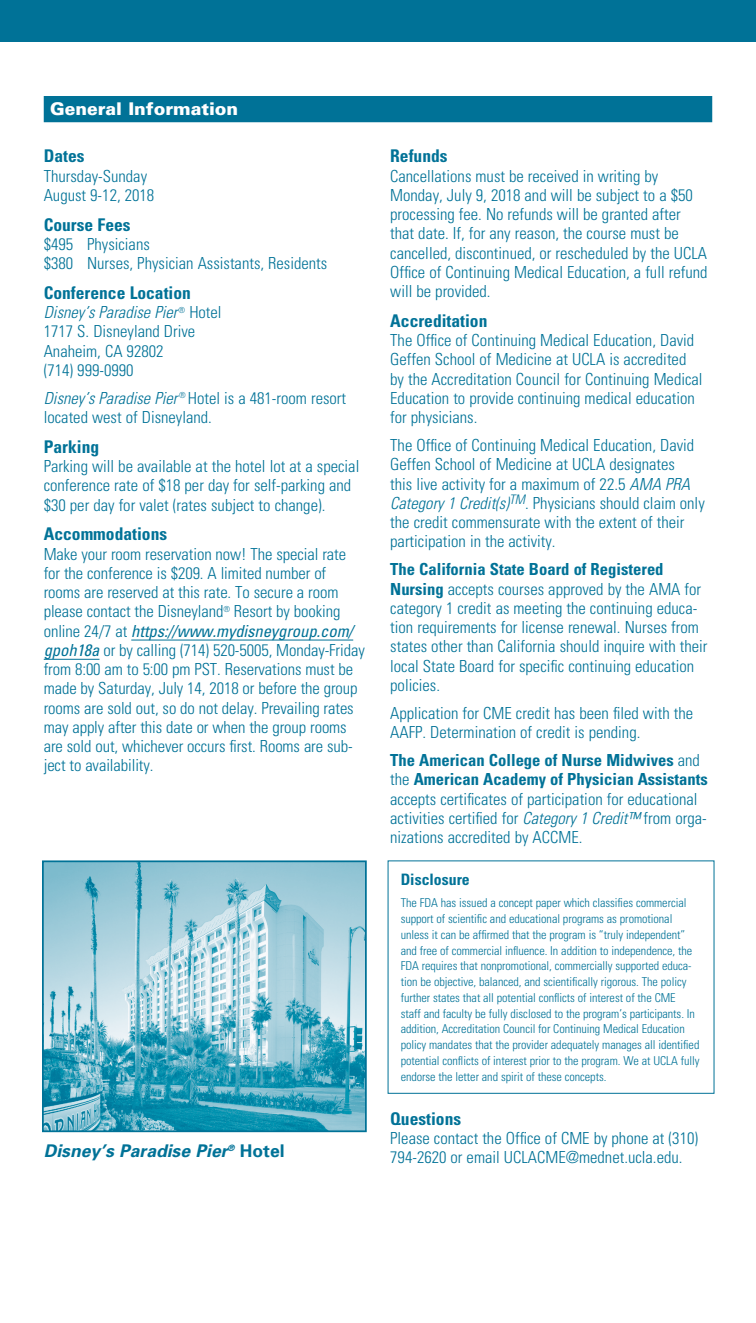
<style>
.page{position:relative;width:756px;height:1323px;background:#fff}
.page>*{position:absolute;margin:0;border:0;box-sizing:border-box;transform-origin:0 0}
.heads{font:700 condensed 17.5px "Univers";color:#007297}
.t1{font:italic 700 17.5px "Univers";color:#007297}
.date_bars{font:900 17.5px "Univers";color:#fff}
.sm_GI_txt{font:300 condensed 16.62px/19.2px "Univers";color:#007297}
.info_txt__5{font:300 condensed 16.62px/19.2px "Univers";letter-spacing:-.005em;color:#007297}
.info_txt{font:300 condensed 16.62px/19.2px "Univers";color:#007297}
.info_txt-2{font:italic 300 condensed 16.62px "Univers";color:#007297}
.heads-2{font:700 condensed 15.75px "Univers";color:#007297}
.disclosure{font:300 condensed 12.25px/15.8px "Univers";letter-spacing:-.005em;color:#007297}
.s1{font-style:normal}
.s2{font-style:italic}
.s3{font-weight:400;font-style:italic}
.s4{font-weight:700}
</style>
<div class="page">
<div style="left:0;top:0;width:756px;height:42px;background:#007297"></div>
<hr style="left:131px;top:640px;width:222px;height:1px;background:#007297">
<hr style="left:44px;top:659px;width:55px;height:1px;background:#007297">
<div style="left:44px;top:96px;width:668px;height:26px;background:#007297"></div>
<img style="left:45px;top:863px;width:319px;height:266px">
<div style="left:42px;top:860px;width:325px;height:272px;border:2px solid #007297"></div>
<p class="date_bars" style="left:50px;top:98px;width:190px">General Information</p>
<p class="heads" style="left:44px;top:145px;width:42px">Dates</p>
<p class="info_txt" style="left:44px;top:166px;width:105px">Thursday-Sunday</p>
<p class="info_txt" style="left:44px;top:185px;width:112px">August 9-12, 2018</p>
<p class="heads" style="left:44px;top:214px;width:88px">Course Fees</p>
<p class="info_txt" style="left:44px;top:234px;width:108px">$495 Physicians</p>
<p class="info_txt" style="left:44px;top:253px;width:285px">$380 Nurses, Physician Assistants, Residents</p>
<p class="heads" style="left:44px;top:282px;width:149px">Conference Location</p>
<p class="info_txt-2" style="left:44px;top:302px;width:179px">Disney’s Paradise Pier <sup>®</sup> <span class="s1">Hotel</span></p>
<p class="info_txt" style="left:44px;top:322px;width:153px">1717 S. Disneyland Drive</p>
<p class="info_txt" style="left:44px;top:341px;width:121px">Anaheim, CA 92802</p>
<p class="info_txt" style="left:44px;top:360px;width:91px">(714) 999-0990</p>
<p class="info_txt__5" style="left:44px;top:388px;width:304px"><span class="s2">Disney’s Paradise Pier</span> <sup>®</sup> Hotel is a 481-room resort located west of Disneyland.</p>
<p class="heads" style="left:44px;top:436px;width:57px">Parking</p>
<p class="info_txt" style="left:44px;top:456px;width:317px">Parking will be available at the hotel lot at a special conference rate of $18 per day for self-parking and $30 per day for valet (rates subject to change).</p>
<p class="heads" style="left:44px;top:523px;width:125px">Accommodations</p>
<p class="info_txt__5" style="left:44px;top:544px;width:323px">Make your room reservation now! The special rate for the conference is $209. A limited number of rooms are reserved at this rate. To secure a room please contact the Disneyland<sup>®</sup> Resort by booking online 24/7 at <span class="s3">https://www.mydisneygroup.com/ gpoh18a</span> or by calling (714) 520-5005, Monday-Friday from 8:00 am to 5:00 pm PST. Reservations must be made by Saturday, July 14, 2018 or before the group rooms are sold out, so do not delay. Prevailing rates may apply after this date or when the group rooms are sold out, whichever occurs first. Rooms are sub&shy;ject to availability.</p>
<p class="t1" style="left:44px;top:1139px;width:242px">Disney’s Paradise Pier<sup>®</sup> <span class="s1">Hotel</span></p>
<p class="heads" style="left:390px;top:145px;width:59px">Refunds</p>
<p class="sm_GI_txt" style="left:390px;top:166px;width:319px">Cancellations must be received in writing by Monday, July 9, 2018 and will be subject to a $50 processing fee. No refunds will be granted after that date. If, for any reason, the course must be cancelled, discontinued, or rescheduled by the UCLA Office of Continuing Medical Education, a full refund will be provided.</p>
<p class="heads" style="left:390px;top:310px;width:99px">Accreditation</p>
<p class="sm_GI_txt" style="left:390px;top:330px;width:314px">The Office of Continuing Medical Education, David Geffen School of Medicine at UCLA is accredited by the Accreditation Council for Continuing Medical Education to provide continuing medical education for physicians.</p>
<p class="sm_GI_txt" style="left:390px;top:435px;width:316px">The Office of Continuing Medical Education, David Geffen School of Medicine at UCLA designates<br>this live activity for a maximum of 22.5 <span class="s2">AMA PRA Category 1 Credit(s)</span><sup>TM</sup>. Physicians should claim only the credit commensurate with the extent of their participation in the activity.</p>
<p class="sm_GI_txt" style="left:390px;top:560px;width:319px"><span class="s4">The California State Board of Registered Nursing</span> accepts courses approved by the AMA for category 1 credit as meeting the continuing educa&shy;tion requirements for license renewal. Nurses from states other than California should inquire with their local State Board for specific continuing education policies.</p>
<p class="sm_GI_txt" style="left:390px;top:703px;width:304px">Application for CME credit has been filed with the<br>AAFP. Determination of credit is pending.</p>
<p class="sm_GI_txt" style="left:390px;top:750px;width:319px"><span class="s4">The American College of Nurse Midwives</span> and the <span class="s4">American Academy of Physician Assistants </span>accepts certificates of participation for educational activities certified for <span class="s2">Category 1 Credit™</span> from orga&shy;nizations accredited by ACCME.</p>
<p class="heads-2" style="left:401px;top:869px;width:71px">Disclosure</p>
<p class="disclosure" style="left:401px;top:895px;width:300px">The FDA has issued a concept paper which classifies commercial support of scientific and educational programs as promotional unless it can be affirmed that the program is “truly independent” and free of commercial influence. In addition to independence, the FDA requires that nonpromotional, commercially supported educa&shy;tion be objective, balanced, and scientifically rigorous. The policy further states that all potential conflicts of interest of the CME<br>staff and faculty be fully disclosed to the program’s participants. In addition, Accreditation Council for Continuing Medical Education policy mandates that the provider adequately manages all identified potential conflicts of interest prior to the program. We at UCLA fully endorse the letter and spirit of these concepts.</p>
<p class="heads" style="left:390px;top:1108px;width:72px">Questions</p>
<p class="info_txt" style="left:390px;top:1128px;width:309px">Please contact the Office of CME by phone at (310)<br>794-2620 or email UCLACME@mednet.ucla.edu.</p>
</div>
